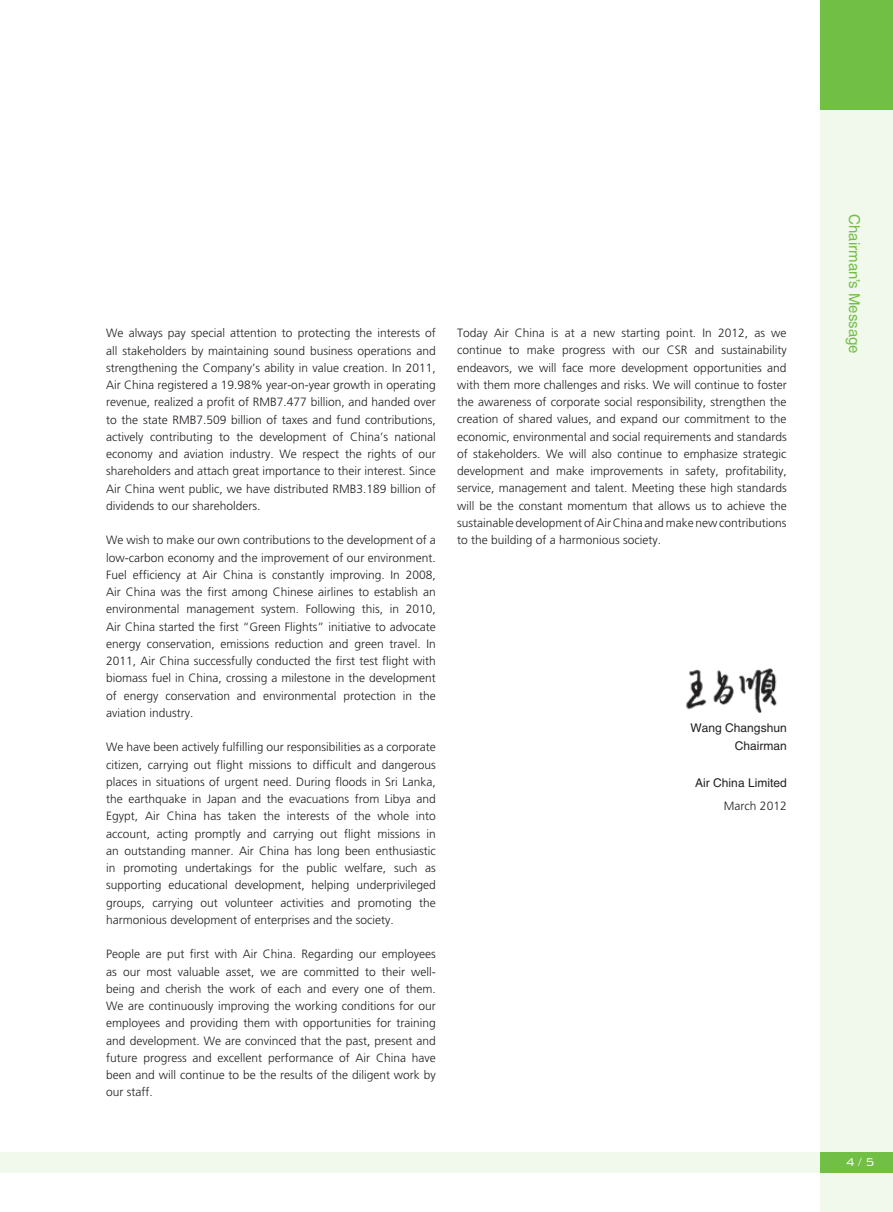
<style>
.page{position:relative;width:893px;height:1212px;background:#fff}
.page>*{position:absolute;margin:0;border:0;box-sizing:border-box;transform-origin:0 0}
.t1{font:15px "Helvetica LT Std";color:#71bf44}
.t2{font:300 15px "Bank Gothic BT";color:#fff;scale:.85 1}
.t3{font:300 12px/17.2px "Frutiger LT Std";color:#231f20;text-align:justify}
.t4{font:12px/18px "Helvetica LT Std";color:#231f20;text-align:right}
</style>
<div class="page">
<div style="left:0;top:1152px;width:893px;height:21px;background:#f1f8ec"></div>
<div style="left:821px;top:0;width:72px;height:1212px;background:#f1f8ec"></div>
<div style="left:821px;top:0;width:72px;height:109px;background:#71bf44"></div>
<div style="left:821px;top:1152px;width:72px;height:21px;background:#71bf44"></div>
<img style="left:686px;top:668px;width:91px;height:45px">
<p class="t3" style="left:106px;top:325px;width:331px">We always pay special attention to protecting the interests of all stakeholders by maintaining sound business operations and strengthening the Company’s ability in value creation. In 2011, Air China registered a 19.98% year-on-year growth in operating revenue, realized a profit of RMB7.477 billion, and handed over to the state RMB7.509 billion of taxes and fund contributions, actively contributing to the development of China’s national economy and aviation industry. We respect the rights of our shareholders and attach great importance to their interest. Since Air China went public, we have distributed RMB3.189 billion of dividends to our shareholders.</p>
<p class="t3" style="left:106px;top:532px;width:331px">We wish to make our own contributions to the development of a low-carbon economy and the improvement of our environment.<br>Fuel efficiency at Air China is constantly improving. In 2008, Air China was the first among Chinese airlines to establish an environmental management system. Following this, in 2010, Air China started the first “Green Flights” initiative to advocate energy conservation, emissions reduction and green travel. In 2011, Air China successfully conducted the first test flight with biomass fuel in China, crossing a milestone in the development of energy conservation and environmental protection in the aviation industry.</p>
<p class="t3" style="left:106px;top:739px;width:331px">We have been actively fulfilling our responsibilities as a corporate citizen, carrying out flight missions to difficult and dangerous places in situations of urgent need. During floods in Sri Lanka, the earthquake in Japan and the evacuations from Libya and Egypt, Air China has taken the interests of the whole into account, acting promptly and carrying out flight missions in an outstanding manner. Air China has long been enthusiastic in promoting undertakings for the public welfare, such as supporting educational development, helping underprivileged groups, carrying out volunteer activities and promoting the harmonious development of enterprises and the society.</p>
<p class="t3" style="left:106px;top:946px;width:331px">People are put first with Air China. Regarding our employees as our most valuable asset, we are committed to their well&shy;being and cherish the work of each and every one of them.<br>We are continuously improving the working conditions for our employees and providing them with opportunities for training and development. We are convinced that the past, present and future progress and excellent performance of Air China have been and will continue to be the results of the diligent work by our staff.</p>
<p class="t3" style="left:457px;top:325px;width:331px">Today Air China is at a new starting point. In 2012, as we continue to make progress with our CSR and sustainability endeavors, we will face more development opportunities and with them more challenges and risks. We will continue to foster the awareness of corporate social responsibility, strengthen the creation of shared values, and expand our commitment to the economic, environmental and social requirements and standards of stakeholders. We will also continue to emphasize strategic development and make improvements in safety, profitability, service, management and talent. Meeting these high standards will be the constant momentum that allows us to achieve the sustainable development of Air China and make new contributions to the building of a harmonious society.</p>
<p class="t4" style="left:691px;top:719px;width:98px">Wang Changshun<br>Chairman</p>
<p class="t4" style="left:695px;top:774px;width:93px">Air China Limited</p>
<p class="t3" style="left:724px;top:797px;width:64px">March 2012</p>
<p class="t1" style="left:863px;top:214px;width:141px;rotate:90deg">Chairman’s Message</p>
<p class="t2" style="left:845px;top:1154px;width:36px">4/5</p>
</div>
